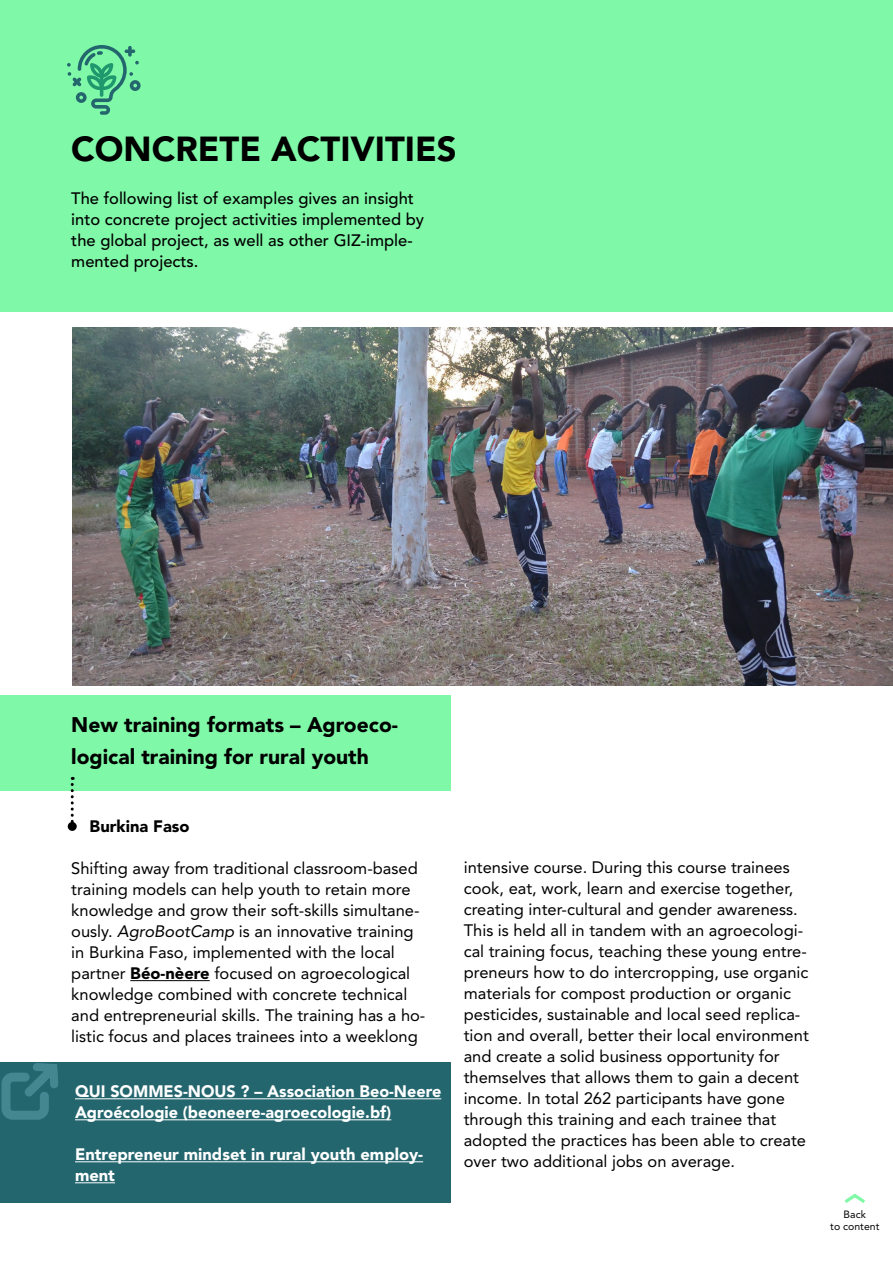
<style>
.page{position:relative;width:893px;height:1263px;background:#fff}
.page>*{position:absolute;margin:0;border:0;box-sizing:border-box;transform-origin:0 0}
.t1{font:900 34.5px "Avenir LT Std";color:#000}
.Subline{font:900 21px/31.5px "Avenir LT Std";color:#000}
.Copy11{font:16.5px/21px "Avenir LT Std";color:#000}
.t2{font:500 16.5px/21px "Avenir LT Std";color:#000}
.Copy11-2{font:900 16.5px/21px "Avenir LT Std";color:#fff}
.Copy11-3{font:900 16.5px "Avenir LT Std";color:#000}
.t3{font:10.5px/12px "Avenir LT Std";color:#000;text-align:center}
.s1{font-style:italic}
.s2{font-weight:900}
</style>
<div class="page">
<div style="left:0;top:695px;width:450px;height:95px;background:#7ff8a7"></div>
<div style="left:0;top:0;width:892px;height:312px;background:#7ff8a7"></div>
<hr style="left:130px;top:980px;width:80px;height:1px;background:#000">
<svg style="left:67px;top:45px;width:73px;height:70px"></svg>
<svg style="left:71px;top:777px;width:3px;height:45px"></svg>
<div style="left:68px;top:822px;width:9px;height:9px;background:#000;border-radius:50%"></div>
<img style="left:72px;top:327px;width:820px;height:358px">
<svg style="left:844px;top:1194px;width:21px;height:9px"></svg>
<div style="left:0;top:1062px;width:450px;height:140px;background:#24666e"></div>
<hr style="left:75px;top:1098px;width:366px;height:1px;background:#fff">
<hr style="left:75px;top:1119px;width:316px;height:1px;background:#fff">
<hr style="left:75px;top:1161px;width:348px;height:1px;background:#fff">
<hr style="left:75px;top:1182px;width:40px;height:1px;background:#fff">
<svg style="left:1px;top:1063px;width:57px;height:57px"></svg>
<p class="t1" style="left:71px;top:128px;width:387px">CONCRETE ACTIVITIES</p>
<p class="t2" style="left:71px;top:189px;width:354px">The following list of examples gives an insight into concrete project activities implemented by the global project, as well as other GIZ-imple&shy;mented projects.</p>
<p class="Subline" style="left:71px;top:709px;width:328px">New training formats – Agroeco&shy;logical training for rural youth</p>
<p class="Copy11-3" style="left:90px;top:816px;width:101px">Burkina Faso</p>
<p class="Copy11" style="left:71px;top:858px;width:356px">Shifting away from traditional classroom-based training models can help youth to retain more knowledge and grow their soft-skills simultane&shy;ously. <span class="s1">AgroBootCamp</span> is an innovative training in Burkina Faso, implemented with the local partner <span class="s2">Béo-nèere</span> focused on agroecological knowledge combined with concrete technical and entrepreneurial skills. The training has a ho&shy;listic focus and places trainees into a weeklong</p>
<p class="Copy11" style="left:464px;top:857px;width:346px">intensive course. During this course trainees cook, eat, work, learn and exercise together, creating inter-cultural and gender awareness.<br>This is held all in tandem with an agroecologi&shy;cal training focus, teaching these young entre&shy;preneurs how to do intercropping, use organic materials for compost production or organic pesticides, sustainable and local seed replica&shy;tion and overall, better their local environment and create a solid business opportunity for themselves that allows them to gain a decent income. In total 262 participants have gone through this training and each trainee that adopted the practices has been able to create over two additional jobs on average.</p>
<p class="Copy11-2" style="left:75px;top:1081px;width:368px">QUI SOMMES-NOUS ? – Association Beo-Neere<br>Agroécologie (beoneere-agroecologie.bf)</p>
<p class="Copy11-2" style="left:75px;top:1144px;width:349px">Entrepreneur mindset in rural youth employ&shy;ment</p>
<p class="t3" style="left:830px;top:1208px;width:51px">Back<br>to content</p>
</div>
